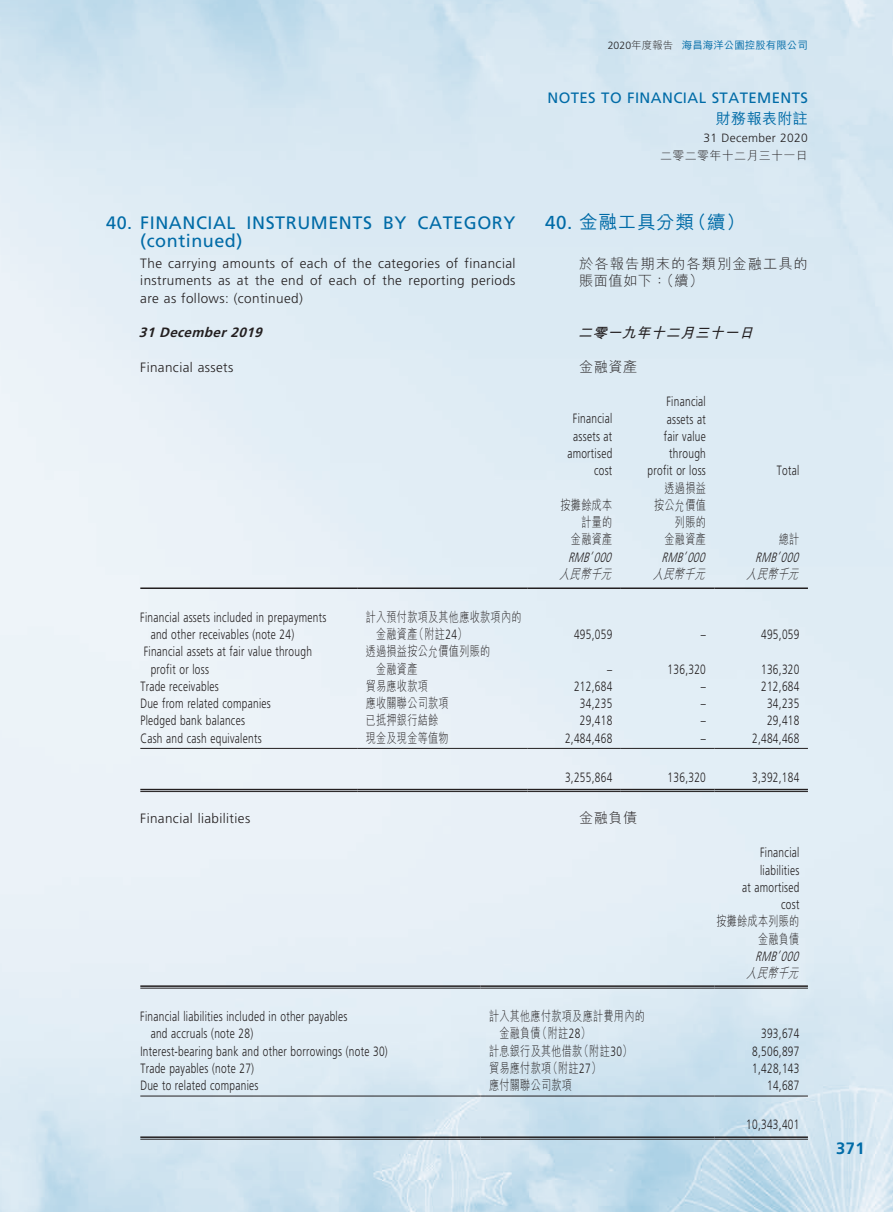
<style>
.page{position:relative;width:893px;height:1212px;background:#fff}
.page>*{position:absolute;margin:0;border:0;box-sizing:border-box;transform-origin:0 0}
.t1{font:500 18.75px "M Hei HK";letter-spacing:.03em;color:#006ba7}
.t2{font:18px/18px "Frutiger LT Std";letter-spacing:.03em;color:#006ba7}
.t3{font:700 16.5px "Frutiger LT Std";color:#006ba7}
.t4{font:15px "Frutiger LT Std";letter-spacing:.03em;color:#006ba7}
.t5{font:500 15px "M Hei HK";letter-spacing:.03em;color:#006ba7}
.t6{font:300 14.25px/17.2px "M Hei HK";letter-spacing:.075em;color:#231f20}
.t7{font:italic 700 14.25px "M Hei HK";color:#231f20}
.t8{font:300 13.5px/17.2px "Frutiger LT Std";letter-spacing:.03em;color:#231f20;text-align:right;scale:.75 1}
.t9{font:300 13.5px/17.2px "M Hei HK";letter-spacing:.03em;color:#231f20;text-align:right;scale:.75 1}
.t10{font:300 13.5px/17.2px "Frutiger LT Std";letter-spacing:.03em;color:#231f20;text-align:justify}
.t11{font:italic 300 13.5px "Frutiger LT Std";color:#231f20;scale:.75 1}
.t12{font:italic 300 13.5px "M Hei HK";color:#231f20;scale:.75 1}
.t13{font:italic 700 13.5px "Frutiger LT Std";color:#231f20}
.t14{font:300 12px "Frutiger LT Std";letter-spacing:.03em;color:#231f20}
.t15{font:300 12px "M Hei HK";letter-spacing:.03em;color:#231f20}
.t16{font:500 10.5px "M Hei HK";color:#006ba7}
.s1{font-family:"Frutiger LT Std";font-weight:300;color:#231f20}
.s2{font-weight:300;color:#231f20}
.s3{font-family:"Frutiger LT Std"}
.s4{font-family:"Frutiger LT Std";font-weight:400}
</style>
<div class="page">
<hr style="left:140px;top:587px;width:217px;height:2px;background:#231f20">
<hr style="left:357px;top:587px;width:170px;height:2px;background:#231f20">
<hr style="left:527px;top:587px;width:94px;height:2px;background:#231f20">
<hr style="left:621px;top:587px;width:93px;height:2px;background:#231f20">
<hr style="left:714px;top:587px;width:94px;height:2px;background:#231f20">
<hr style="left:140px;top:748px;width:217px;height:1px;background:#231f20">
<hr style="left:357px;top:748px;width:170px;height:1px;background:#231f20">
<hr style="left:527px;top:748px;width:94px;height:1px;background:#231f20">
<hr style="left:621px;top:748px;width:93px;height:1px;background:#231f20">
<hr style="left:714px;top:748px;width:94px;height:1px;background:#231f20">
<hr style="left:140px;top:789px;width:217px;height:1px;background:#231f20">
<hr style="left:140px;top:791px;width:217px;height:1px;background:#231f20">
<hr style="left:357px;top:789px;width:170px;height:1px;background:#231f20">
<hr style="left:357px;top:791px;width:170px;height:1px;background:#231f20">
<hr style="left:527px;top:789px;width:94px;height:1px;background:#231f20">
<hr style="left:527px;top:791px;width:94px;height:1px;background:#231f20">
<hr style="left:621px;top:789px;width:93px;height:1px;background:#231f20">
<hr style="left:621px;top:791px;width:93px;height:1px;background:#231f20">
<hr style="left:714px;top:789px;width:94px;height:1px;background:#231f20">
<hr style="left:714px;top:791px;width:94px;height:1px;background:#231f20">
<hr style="left:140px;top:985px;width:340px;height:2px;background:#231f20">
<hr style="left:140px;top:988px;width:340px;height:1px;background:#231f20">
<hr style="left:480px;top:985px;width:234px;height:2px;background:#231f20">
<hr style="left:480px;top:988px;width:234px;height:1px;background:#231f20">
<hr style="left:714px;top:985px;width:94px;height:2px;background:#231f20">
<hr style="left:714px;top:988px;width:94px;height:1px;background:#231f20">
<hr style="left:140px;top:1096px;width:340px;height:1px;background:#231f20">
<hr style="left:480px;top:1096px;width:234px;height:1px;background:#231f20">
<hr style="left:714px;top:1096px;width:94px;height:1px;background:#231f20">
<hr style="left:140px;top:1136px;width:340px;height:2px;background:#231f20">
<hr style="left:140px;top:1139px;width:340px;height:1px;background:#231f20">
<hr style="left:480px;top:1136px;width:234px;height:2px;background:#231f20">
<hr style="left:480px;top:1139px;width:234px;height:1px;background:#231f20">
<hr style="left:714px;top:1136px;width:94px;height:2px;background:#231f20">
<hr style="left:714px;top:1139px;width:94px;height:1px;background:#231f20">
<p class="t16" style="left:608px;top:37px;width:202px"><span class="s1">2020</span><span class="s2">年度報告</span> 海昌海洋公園控股有限公司</p>
<h2 class="t2" style="left:140px;top:214px;width:377px;text-indent:-34px">40. FINANCIAL INSTRUMENTS BY CATEGORY (CONTINUED)</h2>
<p class="t10" style="left:140px;top:255px;width:377px">The carrying amounts of each of the categories of financial instruments as at the end of each of the reporting periods are as follows: (continued)</p>
<p class="t13" style="left:139px;top:325px;width:129px">31 December2019</p>
<p class="t10" style="left:140px;top:359px;width:95px">Financial assets</p>
<p class="t8" style="left:151px;top:609px;width:236px;text-align:left;text-indent:-10px">Financial assets included in prepayments and other receivables (note 24)</p>
<p class="t9" style="left:376px;top:608px;width:195px;text-align:left;text-indent:-10px">計入預付款項及其他應收款項內的金融資產（附註<span class="s3">24</span>）</p>
<p class="t8" style="left:151px;top:643px;width:217px;text-align:left;text-indent:-7px">Financial assets at fair value through profit or loss</p>
<p class="t9" style="left:376px;top:642px;width:154px;text-align:left;text-indent:-10px">透過損益按公允價值列賬的金融資產</p>
<p class="t4" style="left:547px;top:89px;width:262px">NOTES TO FINANCIAL STATEMENTS</p>
<p class="t5" style="left:716px;top:107px;width:94px">財務報表附註</p>
<p class="t14" style="left:704px;top:131px;width:106px">31 December 2020</p>
<p class="t15" style="left:660px;top:149px;width:149px">二零二零年十二月三十一日</p>
<h1 class="t1" style="left:545px;top:209px;width:201px"><span class="s4">40.</span> 金融工具分類（續）</h1>
<p class="t6" style="left:579px;top:255px;width:230px">於各報告期末的各類別金融工具的賬面值如下：（續）</p>
<p class="t7" style="left:578px;top:322px;width:182px">二零一九年十二月三十一日</p>
<p class="t6" style="left:579px;top:358px;width:60px">金融資產</p>
<p class="t8" style="left:567px;top:410px;width:62px">Financial assets at amortised cost</p>
<p class="t9" style="left:561px;top:496px;width:71px">按攤餘成本計量的<br>金融資產</p>
<p class="t8" style="left:648px;top:393px;width:79px">Financial assets at<br>fair value through profit or loss</p>
<p class="t9" style="left:654px;top:479px;width:71px">透過損益按公允價值列賬的<br>金融資產</p>
<p class="t8" style="left:777px;top:462px;width:32px">Total</p>
<p class="t9" style="left:779px;top:530px;width:29px">總計</p>
<p class="t11" style="left:568px;top:549px;width:64px">RMB’000</p>
<p class="t11" style="left:662px;top:549px;width:64px">RMB’000</p>
<p class="t11" style="left:755px;top:549px;width:64px">RMB’000</p>
<p class="t12" style="left:559px;top:567px;width:75px">人民幣千元</p>
<p class="t12" style="left:653px;top:567px;width:75px">人民幣千元</p>
<p class="t12" style="left:746px;top:567px;width:75px">人民幣千元</p>
<p class="t8" style="left:574px;top:626px;width:53px">495,059</p>
<p class="t8" style="left:701px;top:626px;width:8px">–</p>
<p class="t8" style="left:761px;top:626px;width:53px">495,059</p>
<p class="t8" style="left:607px;top:660px;width:8px">–</p>
<p class="t8" style="left:668px;top:660px;width:53px">136,320</p>
<p class="t8" style="left:761px;top:660px;width:53px">136,320</p>
<p class="t8" style="left:140px;top:678px;width:106px">Trade receivables</p>
<p class="t9" style="left:366px;top:677px;width:84px">貿易應收款項</p>
<p class="t8" style="left:574px;top:678px;width:53px">212,684</p>
<p class="t8" style="left:701px;top:678px;width:8px">–</p>
<p class="t8" style="left:761px;top:678px;width:53px">212,684</p>
<p class="t8" style="left:140px;top:695px;width:176px">Due from related companies</p>
<p class="t9" style="left:366px;top:694px;width:112px">應收關聯公司款項</p>
<p class="t8" style="left:580px;top:695px;width:45px">34,235</p>
<p class="t8" style="left:701px;top:695px;width:8px">–</p>
<p class="t8" style="left:767px;top:695px;width:45px">34,235</p>
<p class="t8" style="left:140px;top:712px;width:141px">Pledged bank balances</p>
<p class="t9" style="left:366px;top:711px;width:98px">已抵押銀行結餘</p>
<p class="t8" style="left:580px;top:712px;width:45px">29,418</p>
<p class="t8" style="left:701px;top:712px;width:8px">–</p>
<p class="t8" style="left:767px;top:712px;width:45px">29,418</p>
<p class="t8" style="left:140px;top:729px;width:163px">Cash and cash equivalents</p>
<p class="t9" style="left:366px;top:729px;width:112px">現金及現金等值物</p>
<p class="t8" style="left:565px;top:729px;width:65px">2,484,468</p>
<p class="t8" style="left:701px;top:729px;width:8px">–</p>
<p class="t8" style="left:752px;top:729px;width:65px">2,484,468</p>
<p class="t8" style="left:565px;top:768px;width:65px">3,255,864</p>
<p class="t8" style="left:668px;top:768px;width:53px">136,320</p>
<p class="t8" style="left:752px;top:768px;width:65px">3,392,184</p>
<p class="t10" style="left:140px;top:810px;width:111px">Financial liabilities</p>
<p class="t8" style="left:742px;top:844px;width:78px">Financial liabilities<br>at amortised cost</p>
<p class="t9" style="left:716px;top:912px;width:112px">按攤餘成本列賬的金融負債</p>
<p class="t11" style="left:755px;top:948px;width:64px">RMB’000</p>
<p class="t12" style="left:746px;top:966px;width:75px">人民幣千元</p>
<p class="t8" style="left:151px;top:1008px;width:264px;text-align:left;text-indent:-10px">Financial liabilities included in other payables and accruals (note 28)</p>
<p class="t9" style="left:499px;top:1007px;width:195px;text-align:left;text-indent:-10px">計入其他應付款項及應計費用內的金融負債（附註<span class="s3">28</span>）</p>
<p class="t6" style="left:579px;top:809px;width:60px">金融負債</p>
<p class="t8" style="left:761px;top:1025px;width:53px">393,674</p>
<p class="t8" style="left:140px;top:1042px;width:331px">Interest-bearing bank and other borrowings (note 30)</p>
<p class="t9" style="left:489px;top:1042px;width:193px">計息銀行及其他借款（附註<span class="s3">30</span>）</p>
<p class="t8" style="left:752px;top:1042px;width:65px">8,506,897</p>
<p class="t8" style="left:140px;top:1060px;width:153px">Trade payables (note 27)</p>
<p class="t9" style="left:489px;top:1059px;width:151px">貿易應付款項（附註<span class="s3">27</span>）</p>
<p class="t8" style="left:752px;top:1060px;width:65px">1,428,143</p>
<p class="t8" style="left:140px;top:1077px;width:159px">Due to related companies</p>
<p class="t9" style="left:489px;top:1076px;width:112px">應付關聯公司款項</p>
<p class="t8" style="left:767px;top:1077px;width:45px">14,687</p>
<p class="t8" style="left:746px;top:1116px;width:72px">10,343,401</p>
<p class="t3" style="left:836px;top:1139px;width:30px">371</p>
</div>
